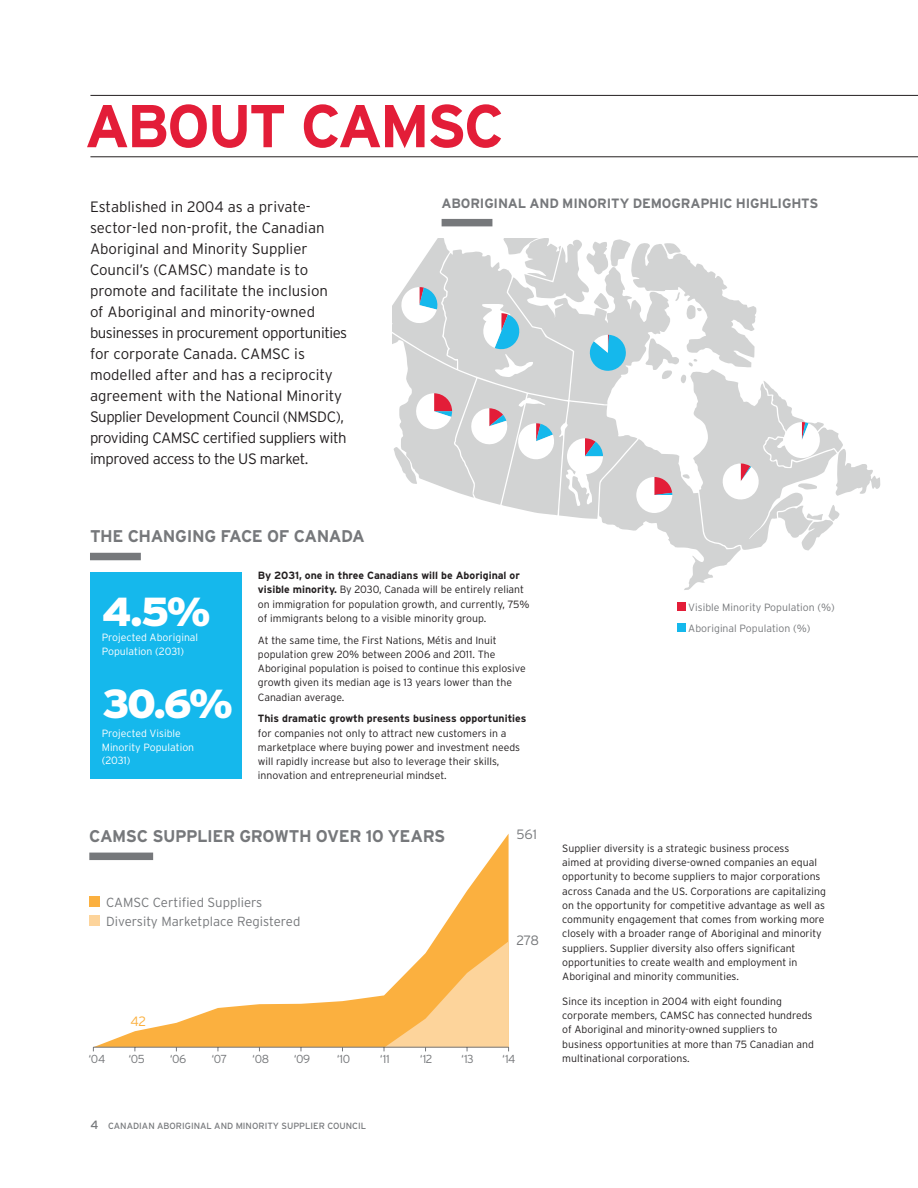
<style>
.page{position:relative;width:918px;height:1188px;background:#fff}
.page>*{position:absolute;margin:0;border:0;box-sizing:border-box;transform-origin:0 0}
.t1{font:700 60.3px "Interstate";color:#e31d38}
.t2{font:900 40.5px "Interstate";color:#fff}
.t3{font:700 16.95px "Interstate";letter-spacing:-.02em;color:#76787b}
.t4{font:300 15px/21px "Interstate";color:#231f20}
.t5{font:700 13.5px "Interstate";letter-spacing:-.005em;color:#76787b}
.t6{font:300 13.5px "Interstate";letter-spacing:-.02em;color:#76787b}
.t7{font:300 13.5px "Interstate";color:#fbb03f}
.t8{font:300 13.2px/19.4px "Interstate";color:#76787b}
.t9{font:300 11.55px "Interstate";letter-spacing:-.04em;color:#76787b}
.t10{font:300 10.5px/14.2px "Interstate";color:#231f20}
.t11{font:300 10.5px/13.5px "Interstate";color:#fff}
.t12{font:300 10.5px/20.4px "Interstate";color:#76787b}
.t13{font:700 10.5px "Interstate";color:#231f20}
.t14{font:9px "Interstate";color:#76787b}
.s1{font-weight:700}
.s2{font-size:12px}
</style>
<div class="page">
<div style="left:90px;top:572px;width:151px;height:207px;background:#15b8ec"></div>
<div style="left:89px;top:896px;width:11px;height:11px;background:#fbb03f"></div>
<div style="left:89px;top:915px;width:11px;height:11px;background:#fdd49b"></div>
<div style="left:89px;top:853px;width:64px;height:7px;background:#76787b"></div>
<div style="left:442px;top:219px;width:50px;height:7px;background:#76787b"></div>
<div style="left:90px;top:553px;width:51px;height:7px;background:#76787b"></div>
<hr style="left:90px;top:157px;width:828px;height:1px;background:#231f20">
<hr style="left:90px;top:95px;width:828px;height:1px;background:#231f20">
<svg style="left:93px;top:834px;width:416px;height:213px"></svg>
<hr style="left:93px;top:1047px;width:416px;height:1px;background:#76787b">
<svg style="left:384px;top:941px;width:125px;height:110px;background:#fbca84"></svg>
<div style="left:677px;top:603px;width:8px;height:8px;background:#e31d38"></div>
<div style="left:677px;top:623px;width:8px;height:9px;background:#15b8ec"></div>
<svg style="left:392px;top:239px;width:488px;height:351px"></svg>
<h1 class="t1" style="left:85px;top:92px;width:41px">abo</h1>
<h1 class="t1" style="left:207px;top:92px;width:134px">ut camsc</h1>
<p class="t4" style="left:90px;top:196px;width:259px">Established in 2004 as a private&shy;sector-led non-profit, the Canadian Aboriginal and Minority Supplier Council’s (CAMSC) mandate is to promote and facilitate the inclusion<br>of Aboriginal and minority-owned businesses in procurement opportunities for corporate Canada. CAMSC is modelled after and has a reciprocity agreement with the National Minority Supplier Development Council (NMSDC), providing CAMSC certified suppliers with improved access to the US market.</p>
<h3 class="t3" style="left:90px;top:527px;width:142px">The Changing Fac</h3>
<h3 class="t3" style="left:252px;top:527px;width:90px">e of Canada</h3>
<p class="t5" style="left:442px;top:196px;width:304px">Aboriginal and Minority DEMOGRAPHIC HIGHLIGHT</p>
<p class="t5" style="left:809px;top:196px;width:10px">S</p>
<h2 class="t2" style="left:102px;top:588px;width:110px">4.5%</h2>
<p class="t11" style="left:102px;top:631px;width:98px">Projected Aboriginal<br>Population (2031)</p>
<h2 class="t2" style="left:102px;top:680px;width:133px">30.6%</h2>
<p class="t11" style="left:102px;top:727px;width:94px">Projected Visible<br>Minority Population (2031)</p>
<p class="t10" style="left:258px;top:568px;width:273px"><span class="s1">By 2031, one in three Canadians will be Aboriginal or visible minority.</span> By 2030, Canada will be entirely reliant on immigration for population growth, and currently, 75% of immigrants belong to a visible minority group.</p>
<p class="t10" style="left:258px;top:633px;width:269px">At the same time, the First Nations, Métis and Inuit population grew 20% between 2006 and 2011. The Aboriginal population is poised to continue this explosive growth given its median age is 13 years lower than the Canadian average.</p>
<p class="t13" style="left:258px;top:713px;width:270px">This dramatic growth presents business opportunities</p>
<p class="t10" style="left:258px;top:726px;width:264px">for companies not only to attract new customers in a marketplace where buying power and investment needs will rapidly increase but also to leverage their skills, innovation and entrepreneurial mindset.</p>
<h3 class="t3" style="left:89px;top:827px;width:355px">CAMSC Supplier Growth Over 10 Years</h3>
<p class="t8" style="left:106px;top:893px;width:196px">CAMSC Certified Suppliers<br>Diversity Marketplace Registered</p>
<p class="t7" style="left:131px;top:1014px;width:17px">42</p>
<p class="t6" style="left:516px;top:827px;width:22px">561</p>
<p class="t6" style="left:516px;top:933px;width:24px">278</p>
<p class="t9" style="left:89px;top:1052px;width:18px">‘04</p>
<p class="t9" style="left:128px;top:1052px;width:18px">‘05</p>
<p class="t9" style="left:170px;top:1052px;width:18px">‘06</p>
<p class="t9" style="left:211px;top:1052px;width:17px">‘07</p>
<p class="t9" style="left:252px;top:1052px;width:18px">‘08</p>
<p class="t9" style="left:294px;top:1052px;width:18px">‘09</p>
<p class="t9" style="left:337px;top:1052px;width:15px">‘10</p>
<p class="t9" style="left:380px;top:1052px;width:11px">‘11</p>
<p class="t9" style="left:420px;top:1052px;width:14px">‘12</p>
<p class="t9" style="left:461px;top:1052px;width:14px">‘13</p>
<p class="t9" style="left:502px;top:1052px;width:15px">‘14</p>
<p class="t14" style="left:90px;top:1120px;width:277px"><span class="s2">4</span> CANADIAN ABORIGINAL AND MINORITY SUPPLIER COUNCIL</p>
<p class="t12" style="left:688px;top:597px;width:148px">Visible Minority Population (%)<br>Aboriginal Population (%)</p>
<p class="t10" style="left:562px;top:841px;width:265px">Supplier diversity is a strategic business process<br>aimed at providing diverse-owned companies an equal opportunity to become suppliers to major corporations across Canada and the US. Corporations are capitalizing on the opportunity for competitive advantage as well as community engagement that comes from working more closely with a broader range of Aboriginal and minority suppliers. Supplier diversity also offers significant opportunities to create wealth and employment in Aboriginal and minority communities.</p>
<p class="t10" style="left:562px;top:994px;width:253px">Since its inception in 2004 with eight founding corporate members, CAMSC has connected hundreds of Aboriginal and minority-owned suppliers to business opportunities at more than 75 Canadian and multinational corporations.</p>
</div>
